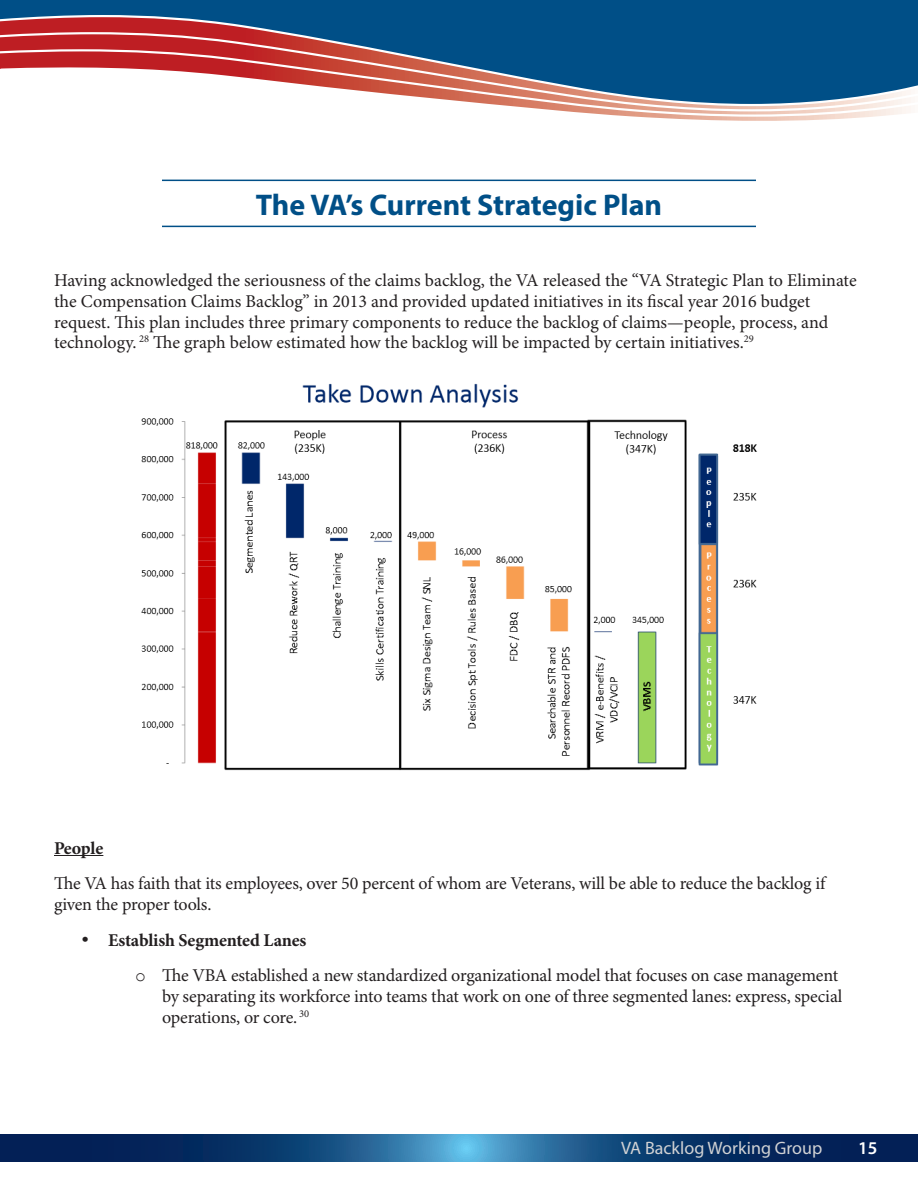
<style>
.page{position:relative;width:918px;height:1188px;background:#fff}
.page>*{position:absolute;margin:0;border:0;box-sizing:border-box;transform-origin:0 0}
.Head_New{font:700 30px "Myriad Pro";color:#004f87}
.t1{font:18px/20.7px "Minion Pro";letter-spacing:-.005em;color:#231f20}
.t2{font:700 18px "Minion Pro";letter-spacing:-.01em;color:#231f20}
.t3{font:18px "Myriad Pro";color:#d1d2d4}
.t4{font:600 18px "Myriad Pro";color:#fff}
.s1{font-family:"Courier New"}
</style>
<div class="page">
<div style="left:0;top:0;width:918px;height:15px;background:#004f87"></div>
<svg style="left:643px;top:117px;width:222px;height:4px"></svg>
<svg style="left:0;top:15px;width:918px;height:17px;background:#2f4c78"></svg>
<svg style="left:564px;top:111px;width:347px;height:6px"></svg>
<svg style="left:0;top:32px;width:918px;height:79px"></svg>
<svg style="left:0;top:1134px;width:918px;height:27px;background:#154578"></svg>
<hr style="left:162px;top:180px;width:594px;height:1px;background:#004f87">
<hr style="left:162px;top:226px;width:594px;height:1px;background:#004f87">
<hr style="left:54px;top:855px;width:49px;height:1px;background:#231f20">
<img style="left:141px;top:383px;width:616px;height:388px">
<p class="Head_New" style="left:256px;top:185px;width:408px">The VA’s Current Strategic Plan</p>
<p class="t1" style="left:54px;top:271px;width:804px">Having acknowledged the seriousness of the claims backlog, the VA released the “VA Strategic Plan to Eliminate the Compensation Claims Backlog” in 2013 and provided updated initiatives in its fiscal year 2016 budget request. This plan includes three primary components to reduce the backlog of claims—people, process, and technology. <sup>28</sup> The graph below estimated how the backlog will be impacted by certain initiatives.<sup>29</sup></p>
<p class="t2" style="left:54px;top:837px;width:51px">People</p>
<p class="t1" style="left:54px;top:874px;width:773px">The VA has faith that its employees, over 50 percent of whom are Veterans, will be able to reduce the backlog if given the proper tools.</p>
<p class="t2" style="left:81px;top:929px;width:227px">• Establish Segmented Lanes</p>
<p class="t1" style="left:162px;top:966px;width:682px;text-indent:-27px"><span class="s1">o</span> The VBA established a new standardized organizational model that focuses on case management by separating its workforce into teams that work on one of three segmented lanes: express, special operations, or core. <sup>30</sup></p>
<p class="t3" style="left:621px;top:1137px;width:203px">VA Backlog Working Group</p>
<p class="t4" style="left:858px;top:1137px;width:21px">15</p>
</div>
